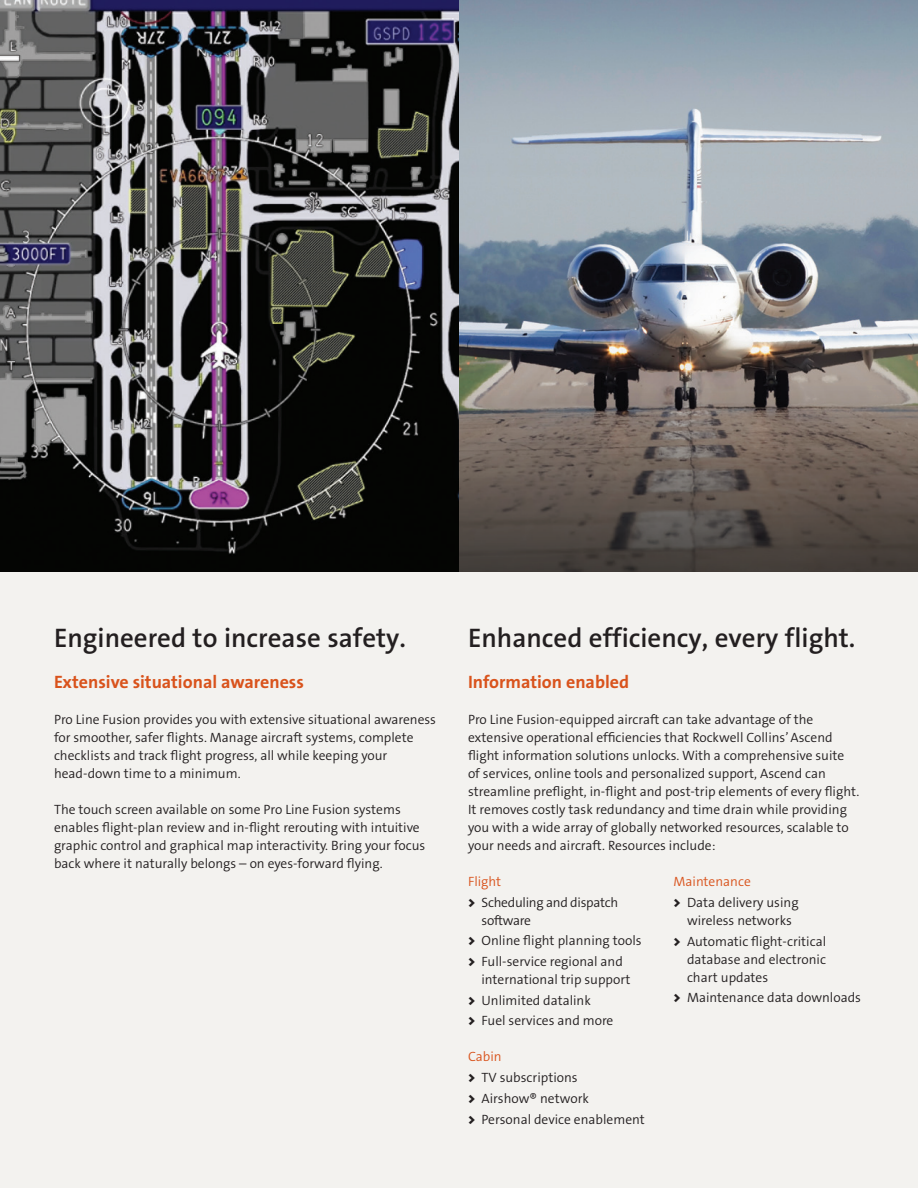
<style>
.page{position:relative;width:918px;height:1188px;background:#f3f2ef}
.page>*{position:absolute;margin:0;border:0;box-sizing:border-box;transform-origin:0 0}
.A_head_brochure_titl{font:600 27px "The Sans B6";color:#231f20}
.D_head_bold_12_14{font:700 18px "The Sans B7";color:#d9531c}
.Body_semilight_9_12{font:300 13.5px/18px "The Sans B4";color:#231f20}
.Body_semilight_9_12-2{font:300 13.5px/18px "The Sans B4";letter-spacing:-.02em;color:#231f20}
.Body_semilight_9_12-3{font:300 13.5px "The Sans B4";color:#d9531c}
.s1{font-family:"The Sans B9";font-weight:900}
</style>
<div class="page">
<img style="left:0;top:0;width:918px;height:572px">
<p class="A_head_brochure_titl" style="left:54px;top:624px;width:353px">Engineered to increase safety.</p>
<p class="A_head_brochure_titl" style="left:468px;top:624px;width:389px">Enhanced efficiency, every flight.</p>
<p class="D_head_bold_12_14" style="left:54px;top:672px;width:251px">Extensive situational awareness</p>
<p class="Body_semilight_9_12" style="left:54px;top:711px;width:384px">Pro Line Fusion provides you with extensive situational awareness for smoother, safer flights. Manage aircraft systems, complete checklists and track flight progress, all while keeping your head-down time to a minimum.</p>
<p class="Body_semilight_9_12" style="left:54px;top:801px;width:373px">The touch screen available on some Pro Line Fusion systems enables flight-plan review and in-flight rerouting with intuitive graphic control and graphical map interactivity. Bring your focus back where it naturally belongs – on eyes-forward flying.</p>
<p class="D_head_bold_12_14" style="left:468px;top:672px;width:163px">Information enabled</p>
<p class="Body_semilight_9_12" style="left:468px;top:711px;width:393px">Pro Line Fusion-equipped aircraft can take advantage of the extensive operational efficiencies that Rockwell Collins’ Ascend flight information solutions unlocks. With a comprehensive suite of services, online tools and personalized support, Ascend can streamline preflight, in-flight and post-trip elements of every flight.<br>It removes costly task redundancy and time drain while providing you with a wide array of globally networked resources, scalable to your needs and aircraft. Resources include:</p>
<p class="Body_semilight_9_12-3" style="left:468px;top:874px;width:35px">Flight</p>
<p class="Body_semilight_9_12-2" style="left:482px;top:893px;width:138px;text-indent:-14px"><span class="s1">&gt;</span> Scheduling and dispatch software</p>
<p class="Body_semilight_9_12" style="left:468px;top:932px;width:175px"><span class="s1">&gt;</span> Online flight planning tools</p>
<p class="Body_semilight_9_12" style="left:482px;top:953px;width:151px;text-indent:-14px"><span class="s1">&gt;</span> Full-service regional and international trip support</p>
<p class="Body_semilight_9_12" style="left:468px;top:992px;width:124px"><span class="s1">&gt;</span> Unlimited datalink</p>
<p class="Body_semilight_9_12" style="left:468px;top:1012px;width:147px"><span class="s1">&gt;</span> Fuel services and more</p>
<p class="Body_semilight_9_12-3" style="left:468px;top:1050px;width:35px">Cabin</p>
<p class="Body_semilight_9_12" style="left:468px;top:1069px;width:111px"><span class="s1">&gt;</span> TV subscriptions</p>
<p class="Body_semilight_9_12" style="left:468px;top:1090px;width:122px"><span class="s1">&gt;</span> Airshow® network</p>
<p class="Body_semilight_9_12" style="left:468px;top:1110px;width:178px"><span class="s1">&gt;</span> Personal device enablement</p>
<p class="Body_semilight_9_12-3" style="left:673px;top:874px;width:79px">Maintenance</p>
<p class="Body_semilight_9_12" style="left:674px;top:894px;width:127px;text-align:center"><span class="s1">&gt;</span> Data delivery using wireless networks</p>
<p class="Body_semilight_9_12" style="left:687px;top:933px;width:141px;text-align:justify;text-indent:-14px"><span class="s1">&gt;</span> Automatic flight-critical database and electronic chart updates</p>
<p class="Body_semilight_9_12" style="left:674px;top:989px;width:189px"><span class="s1">&gt;</span> Maintenance data downloads</p>
</div>
